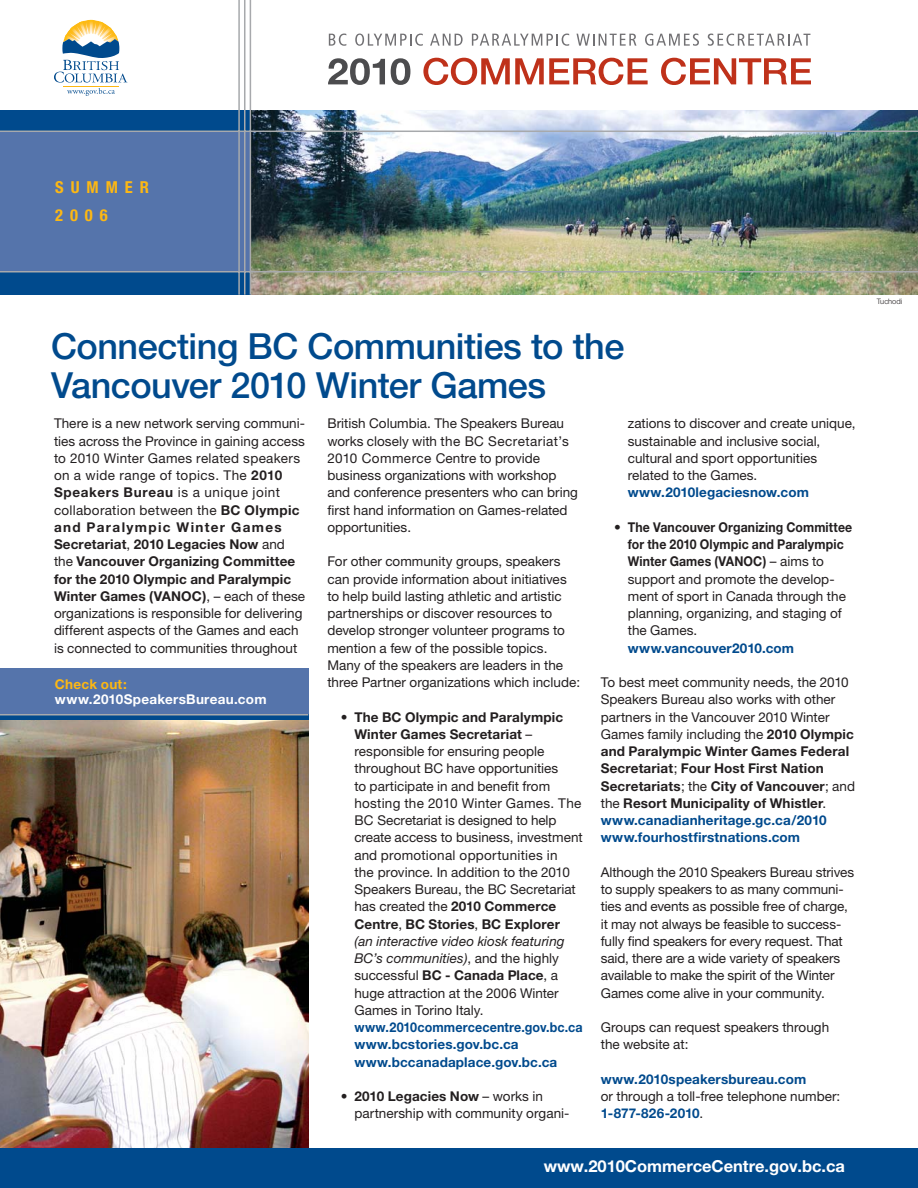
<style>
.page{position:relative;width:918px;height:1188px;background:#fff}
.page>*{position:absolute;margin:0;border:0;box-sizing:border-box;transform-origin:0 0}
.t1{font:500 36px/39px "Helvetica Neue";letter-spacing:-.015em;color:#004a8d}
.t2{font:700 16.5px "Helvetica Neue";letter-spacing:-.005em;color:#fff}
.t3{font:700 condensed 16.5px/28.5px "Helvetica Neue";letter-spacing:.42em;color:#fdb813}
.t4{font:13.5px/17.2px "Helvetica Neue";color:#231f20}
.t5{font:700 13.5px/17.2px "Helvetica Neue";letter-spacing:.01em;color:#004a8d;scale:.93 1}
.t6{font:700 13.5px "Helvetica Neue";letter-spacing:.01em;color:#004a8d}
.t7{font:700 13.5px "Helvetica Neue";letter-spacing:.02em;color:#fff}
.t8{font:700 13.5px "Helvetica Neue";letter-spacing:.02em;color:#fdb813}
.t9{font:300 7.5px "Helvetica Neue";color:#231f20}
.s1{font-weight:700}
.s2{font-style:italic}
.s3{font-weight:700;color:#004a8d}
</style>
<div class="page">
<img style="left:251px;top:110px;width:667px;height:185px">
<svg style="left:54px;top:20px;width:73px;height:76px"></svg>
<svg style="left:329px;top:34px;width:17px;height:12px"></svg>
<svg style="left:355px;top:34px;width:68px;height:12px"></svg>
<svg style="left:430px;top:34px;width:33px;height:12px"></svg>
<svg style="left:472px;top:34px;width:97px;height:12px"></svg>
<svg style="left:577px;top:34px;width:59px;height:12px"></svg>
<svg style="left:645px;top:34px;width:54px;height:12px"></svg>
<svg style="left:708px;top:34px;width:102px;height:12px"></svg>
<svg style="left:328px;top:58px;width:57px;height:27px"></svg>
<svg style="left:391px;top:58px;width:19px;height:27px"></svg>
<svg style="left:423px;top:58px;width:225px;height:27px"></svg>
<svg style="left:661px;top:58px;width:150px;height:27px"></svg>
<div style="left:0;top:110px;width:251px;height:185px;background:#004a8d"></div>
<div style="left:0;top:131px;width:251px;height:140px;background:#5574ab"></div>
<hr style="left:0;top:131px;width:918px;height:1px;background:#a7a9ac">
<hr style="left:0;top:271px;width:918px;height:1px;background:#a7a9ac">
<hr style="left:238px;top:0;width:2px;height:295px;background:#a7a9ac">
<hr style="left:244px;top:0;width:1px;height:295px;background:#a7a9ac">
<hr style="left:250px;top:0;width:1px;height:295px;background:#a7a9ac">
<img style="left:0;top:720px;width:308px;height:428px">
<div style="left:0;top:1148px;width:918px;height:40px;background:#004a8d"></div>
<div style="left:0;top:669px;width:308px;height:46px;background:#5574ab"></div>
<div style="left:0;top:715px;width:308px;height:5px;background:#004a8d"></div>
<hr style="left:0;top:714px;width:308px;height:2px;background:#a7a9ac">
<p class="t3" style="left:55px;top:174px;width:95px">SUMMER<br>2006</p>
<h1 class="t1" style="left:51px;top:330px;width:575px">Connecting BC Communities to the<br>Vancouver 2010 Winter Games</h1>
<p class="t4" style="left:54px;top:416px;width:253px">There is a new network serving communi&shy;ties across the Province in gaining access to 2010 Winter Games related speakers on a wide range of topics. The <span class="s1">2010<br>Speakers Bureau</span> is a unique joint collaboration between the <span class="s1">BC Olympic and Paralympic Winter Games Secretariat</span>, <span class="s1">2010 Legacies Now</span> and the <span class="s1">Vancouver Organizing Committee for the 2010 Olympic and Paralympic Winter Games (VANOC)</span>, – each of these organizations is responsible for delivering different aspects of the Games and each is connected to communities throughout</p>
<p class="t4" style="left:327px;top:416px;width:252px">British Columbia. The Speakers Bureau works closely with the BC Secretariat’s 2010 Commerce Centre to provide business organizations with workshop and conference presenters who can bring first hand information on Games-related opportunities.</p>
<p class="t4" style="left:327px;top:554px;width:254px">For other community groups, speakers can provide information about initiatives to help build lasting athletic and artistic partnerships or discover resources to develop stronger volunteer programs to mention a few of the possible topics.<br>Many of the speakers are leaders in the three Partner organizations which include:</p>
<p class="t4" style="left:354px;top:710px;width:230px;text-indent:-13px">• <span class="s1">The BC Olympic and Paralympic Winter Games Secretariat</span> – responsible for ensuring people throughout BC have opportunities<br>to participate in and benefit from hosting the 2010 Winter Games. The BC Secretariat is designed to help create access to business, investment and promotional opportunities in<br>the province. In addition to the 2010<br>Speakers Bureau, the BC Secretariat has created the <span class="s1">2010 Commerce Centre</span>, <span class="s1">BC Stories</span>, <span class="s1">BC Explorer<br></span><span class="s2">(an interactive video kiosk featuring BC’s communities)</span>, and the highly successful <span class="s1">BC - Canada Place</span>, a huge attraction at the 2006 Winter Games in Torino Italy.</p>
<p class="t5" style="left:354px;top:1020px;width:247px">www.2010commercecentre.gov.bc.ca www.bcstories.gov.bc.ca www.bccanadaplace.gov.bc.ca</p>
<p class="t4" style="left:354px;top:1089px;width:217px;text-indent:-14px">• <span class="s1">2010 Legacies Now</span> – works in partnership with community organi-</p>
<p class="t8" style="left:55px;top:680px;width:74px">Check out:</p>
<p class="t7" style="left:55px;top:695px;width:213px">www.2010SpeakersBureau.com</p>
<p class="t4" style="left:628px;top:416px;width:229px">zations to discover and create unique, sustainable and inclusive social, cultural and sport opportunities related to the Games.</p>
<p class="t6" style="left:628px;top:488px;width:183px">www.2010legaciesnow.com</p>
<p class="t4" style="left:628px;top:520px;width:226px;text-indent:-13px">• <span class="s1">The Vancouver Organizing Committee for the 2010 Olympic and Paralympic<br>Winter Games (VANOC)</span> – aims to support and promote the develop&shy;ment of sport in Canada through the planning, organizing, and staging of the Games.</p>
<p class="t6" style="left:628px;top:643px;width:168px">www.vancouver2010.com</p>
<p class="t4" style="left:601px;top:675px;width:256px">To best meet community needs, the 2010<br>Speakers Bureau also works with other partners in the Vancouver 2010 Winter Games family including the <span class="s1">2010 Olympic and Paralympic Winter Games Federal Secretariat</span>; <span class="s1">Four Host First Nation Secretariats</span>; the <span class="s1">City of Vancouver</span>; and the <span class="s1">Resort Municipality of Whistler</span>. <span class="s3">www.canadianheritage.gc.ca/2010 www.fourhostfirstnations.com</span></p>
<p class="t4" style="left:601px;top:865px;width:255px">Although the 2010 Speakers Bureau strives to supply speakers to as many communi&shy;ties and events as possible free of charge, it may not always be feasible to success&shy;fully find speakers for every request. That said, there are a wide variety of speakers available to make the spirit of the Winter Games come alive in your community.</p>
<p class="t4" style="left:601px;top:1020px;width:230px">Groups can request speakers through the website at:</p>
<p class="t6" style="left:601px;top:1074px;width:207px">www.2010speakersbureau.com</p>
<p class="t4" style="left:601px;top:1089px;width:241px">or through a toll-free telephone number:<br><span class="s3">1-877-826-2010</span>.</p>
<p class="t2" style="left:544px;top:1160px;width:303px">www.2010CommerceCentre.gov.bc.ca</p>
<p class="t9" style="left:877px;top:299px;width:27px">Tuchodi</p>
</div>
